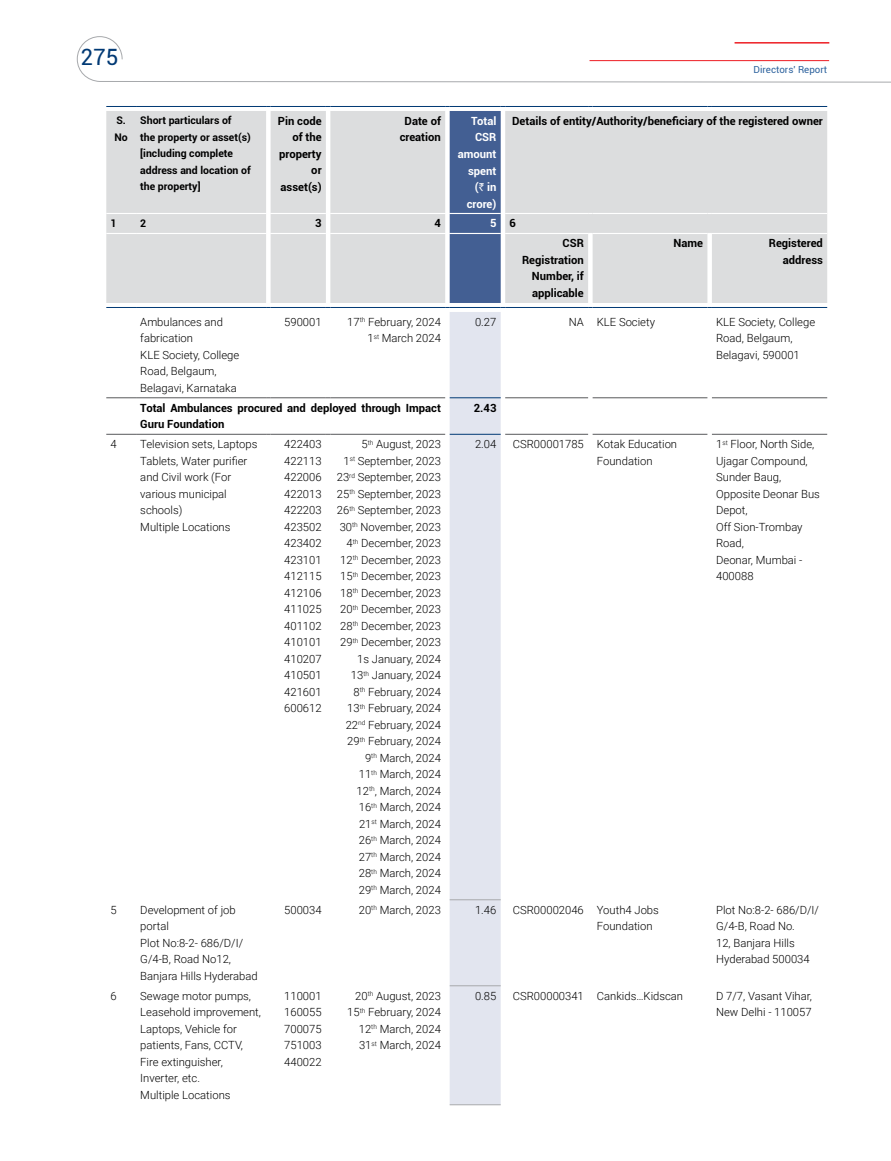
<style>
.page{position:relative;width:891px;height:1161px;background:#fff}
.page>*{position:absolute;margin:0;border:0;box-sizing:border-box;transform-origin:0 0}
.t1{font:22.5px "Roboto";color:#003974}
.t2{font:300 11.25px/16.5px "Roboto";color:#000}
.t3{font:700 11.25px/16.5px "Roboto";color:#000;text-align:right}
.t4{font:700 11.25px/16.5px "Roboto";color:#fff;text-align:right}
.t5{font:700 10.5px/16.5px "Roboto";color:#000}
.t6{font:9.75px "Roboto";color:#2d639e}
.s1{font-family:"Rupee";font-weight:400}
.s2{color:#000}
</style>
<div class="page">
<svg style="left:77px;top:36px;width:814px;height:47px"></svg>
<div style="left:712px;top:13px;width:139px;height:60px;background:#fff"></div>
<div style="left:571px;top:31px;width:278px;height:59px;background:#fff"></div>
<hr style="left:590px;top:60px;width:239px;height:1px;background:#ed1d24">
<div style="left:106px;top:111px;width:721px;height:192px;background:#dcddde"></div>
<hr style="left:450px;top:1105px;width:51px;height:1px;background:#a7a9ac">
<hr style="left:106px;top:213px;width:30px;height:1px;background:#fff">
<hr style="left:136px;top:213px;width:130px;height:1px;background:#fff">
<hr style="left:271px;top:213px;width:55px;height:1px;background:#fff">
<hr style="left:330px;top:213px;width:115px;height:1px;background:#fff">
<hr style="left:505px;top:213px;width:83px;height:1px;background:#fff">
<hr style="left:593px;top:213px;width:114px;height:1px;background:#fff">
<hr style="left:712px;top:213px;width:115px;height:1px;background:#fff">
<hr style="left:106px;top:233px;width:30px;height:1px;background:#fff">
<hr style="left:136px;top:233px;width:130px;height:1px;background:#fff">
<hr style="left:271px;top:233px;width:55px;height:1px;background:#fff">
<hr style="left:330px;top:233px;width:115px;height:1px;background:#fff">
<hr style="left:505px;top:233px;width:83px;height:1px;background:#fff">
<hr style="left:593px;top:233px;width:114px;height:1px;background:#fff">
<hr style="left:712px;top:233px;width:115px;height:1px;background:#fff">
<hr style="left:136px;top:397px;width:130px;height:1px;background:#58595b">
<hr style="left:271px;top:397px;width:55px;height:1px;background:#58595b">
<hr style="left:330px;top:397px;width:115px;height:1px;background:#58595b">
<hr style="left:136px;top:434px;width:130px;height:1px;background:#58595b">
<hr style="left:271px;top:434px;width:55px;height:1px;background:#58595b">
<hr style="left:330px;top:434px;width:115px;height:1px;background:#58595b">
<hr style="left:505px;top:397px;width:83px;height:1px;background:#58595b">
<hr style="left:505px;top:434px;width:83px;height:1px;background:#58595b">
<hr style="left:593px;top:397px;width:114px;height:1px;background:#58595b">
<hr style="left:593px;top:434px;width:114px;height:1px;background:#58595b">
<hr style="left:712px;top:397px;width:115px;height:1px;background:#58595b">
<hr style="left:712px;top:434px;width:115px;height:1px;background:#58595b">
<hr style="left:106px;top:397px;width:30px;height:1px;background:#58595b">
<hr style="left:106px;top:434px;width:30px;height:1px;background:#58595b">
<hr style="left:106px;top:106px;width:30px;height:1px;background:#003974">
<hr style="left:136px;top:106px;width:130px;height:1px;background:#003974">
<hr style="left:271px;top:106px;width:55px;height:1px;background:#003974">
<hr style="left:330px;top:106px;width:115px;height:1px;background:#003974">
<hr style="left:505px;top:106px;width:83px;height:1px;background:#003974">
<hr style="left:593px;top:106px;width:114px;height:1px;background:#003974">
<hr style="left:712px;top:106px;width:115px;height:1px;background:#003974">
<hr style="left:106px;top:307px;width:30px;height:1px;background:#003974">
<hr style="left:136px;top:307px;width:130px;height:1px;background:#003974">
<hr style="left:271px;top:307px;width:55px;height:1px;background:#003974">
<hr style="left:330px;top:307px;width:115px;height:1px;background:#003974">
<svg style="left:445px;top:106px;width:60px;height:999px"></svg>
<hr style="left:505px;top:307px;width:83px;height:1px;background:#003974">
<hr style="left:593px;top:307px;width:114px;height:1px;background:#003974">
<hr style="left:712px;top:307px;width:115px;height:1px;background:#003974">
<h1 class="t1" style="left:80px;top:41px;width:40px">275</h1>
<p class="t6" style="left:754px;top:63px;width:75px">Directors' Report</p>
<p class="t5" style="left:115px;top:112px;width:15px">S.<br>No</p>
<p class="t5" style="left:140px;top:112px;width:112px">Short particulars of<br>the property or asset(s) [including complete address and location of the property]</p>
<p class="t3" style="left:278px;top:112px;width:45px">Pin code of the property or asset(s)</p>
<p class="t3" style="left:400px;top:112px;width:43px;text-align:center">Date of creation</p>
<p class="t4" style="left:458px;top:112px;width:40px">Total<br>CSR amount spent (<span class="s1">`</span> in crore)</p>
<p class="t3" style="left:512px;top:112px;width:312px">Details of entity/Authority/beneficiary of the registered owner</p>
<p class="t5" style="left:111px;top:215px;width:8px">1</p>
<p class="t5" style="left:140px;top:215px;width:8px">2</p>
<p class="t3" style="left:315px;top:215px;width:8px">3</p>
<p class="t3" style="left:434px;top:215px;width:8px">4</p>
<p class="t4" style="left:490px;top:215px;width:27px">5 <span class="s2">6</span></p>
<p class="t3" style="left:522px;top:235px;width:63px">CSR<br>Registration<br>Number, if applicable</p>
<p class="t3" style="left:674px;top:235px;width:31px">Name</p>
<p class="t3" style="left:769px;top:235px;width:56px">Registered address</p>
<p class="t2" style="left:140px;top:313px;width:101px">Ambulances and fabrication<br>KLE Society, College<br>Road, Belgaum,<br>Belagavi, Karnataka</p>
<p class="t2" style="left:284px;top:313px;width:39px">590001</p>
<p class="t2" style="left:347px;top:313px;width:95px;text-align:right">17<sup>th</sup> February, 2024<br>1<sup>st</sup> March 2024</p>
<p class="t2" style="left:475px;top:313px;width:23px">0.27</p>
<p class="t2" style="left:569px;top:313px;width:88px">NA KLE Society</p>
<p class="t2" style="left:716px;top:313px;width:101px">KLE Society, College<br>Road, Belgaum,<br>Belagavi, 590001</p>
<p class="t3" style="left:140px;top:399px;width:302px;text-align:left">Total Ambulances procured and deployed through Impact<br>Guru Foundation</p>
<p class="t3" style="left:474px;top:399px;width:24px">2.43</p>
<p class="t2" style="left:111px;top:436px;width:8px">4</p>
<p class="t2" style="left:140px;top:436px;width:119px">Television sets, Laptops<br>Tablets, Water purifier and Civil work (For various municipal schools)<br>Multiple Locations</p>
<p class="t2" style="left:284px;top:436px;width:39px;text-align:justify">422403<br>422113<br>422006<br>422013<br>422203<br>423502<br>423402<br>423101<br>412115<br>412106<br>411025<br>401102<br>410101<br>410207<br>410501<br>421601<br>600612</p>
<p class="t2" style="left:337px;top:436px;width:106px;text-align:right">5<sup>th</sup> August, 2023<br>1<sup>st</sup> September, 2023<br>23<sup>rd</sup> September, 2023<br>25<sup>th</sup> September, 2023<br>26<sup>th</sup> September, 2023<br>30<sup>th</sup> November, 2023<br>4<sup>th</sup> December, 2023<br>12<sup>th</sup> December, 2023<br>15<sup>th</sup> December, 2023<br>18<sup>th</sup> December, 2023<br>20<sup>th</sup> December, 2023<br>28<sup>th</sup> December, 2023<br>29<sup>th</sup> December, 2023<br>1s January, 2024<br>13<sup>th</sup> January, 2024<br>8<sup>th</sup> February, 2024<br>13<sup>th</sup> February, 2024<br>22<sup>nd</sup> February, 2024<br>29<sup>th</sup> February, 2024<br>9<sup>th</sup> March, 2024<br>11<sup>th</sup> March, 2024<br>12<sup>th</sup>, March, 2024<br>16<sup>th</sup> March, 2024<br>21<sup>st</sup> March, 2024<br>26<sup>th</sup> March, 2024<br>27<sup>th</sup> March, 2024<br>28<sup>th</sup> March, 2024<br>29<sup>th</sup> March, 2024</p>
<p class="t2" style="left:475px;top:436px;width:23px">2.04</p>
<p class="t2" style="left:597px;top:436px;width:82px;text-indent:-84px">CSR00001785 Kotak Education<br>Foundation</p>
<p class="t2" style="left:716px;top:436px;width:105px">1<sup>st</sup> Floor, North Side,<br>Ujagar Compound,<br>Sunder Baug,<br>Opposite Deonar Bus<br>Depot,<br>Off Sion-Trombay<br>Road,<br>Deonar, Mumbai -<br>400088</p>
<p class="t2" style="left:111px;top:901px;width:8px">5</p>
<p class="t2" style="left:140px;top:901px;width:119px">Development of job portal<br>Plot No:8-2- 686/D/I/<br>G/4-B, Road No12,<br>Banjara Hills Hyderabad</p>
<p class="t2" style="left:284px;top:901px;width:39px">500034</p>
<p class="t2" style="left:359px;top:901px;width:84px">20<sup>th</sup> March, 2023</p>
<p class="t2" style="left:475px;top:901px;width:23px">1.46</p>
<p class="t2" style="left:597px;top:901px;width:64px;text-indent:-84px">CSR00002046 Youth4 Jobs<br>Foundation</p>
<p class="t2" style="left:716px;top:901px;width:104px">Plot No:8-2- 686/D/I/<br>G/4-B, Road No.<br>12, Banjara Hills<br>Hyderabad 500034</p>
<p class="t2" style="left:111px;top:987px;width:8px">6</p>
<p class="t2" style="left:140px;top:987px;width:122px">Sewage motor pumps,<br>Leasehold improvement,<br>Laptops, Vehicle for patients, Fans, CCTV,<br>Fire extinguisher,<br>Inverter, etc.<br>Multiple Locations</p>
<p class="t2" style="left:284px;top:987px;width:39px;text-align:justify">110001<br>160055<br>700075<br>751003<br>440022</p>
<p class="t2" style="left:347px;top:987px;width:95px;text-align:right">20<sup>th</sup> August, 2023<br>15<sup>th</sup> February, 2024<br>12<sup>th</sup> March, 2024<br>31<sup>st</sup> March, 2024</p>
<p class="t2" style="left:475px;top:987px;width:23px">0.85</p>
<p class="t2" style="left:513px;top:987px;width:172px">CSR00000341 Cankids…Kidscan</p>
<p class="t2" style="left:716px;top:987px;width:97px">D 7/7, Vasant Vihar,<br>New Delhi - 110057</p>
</div>
